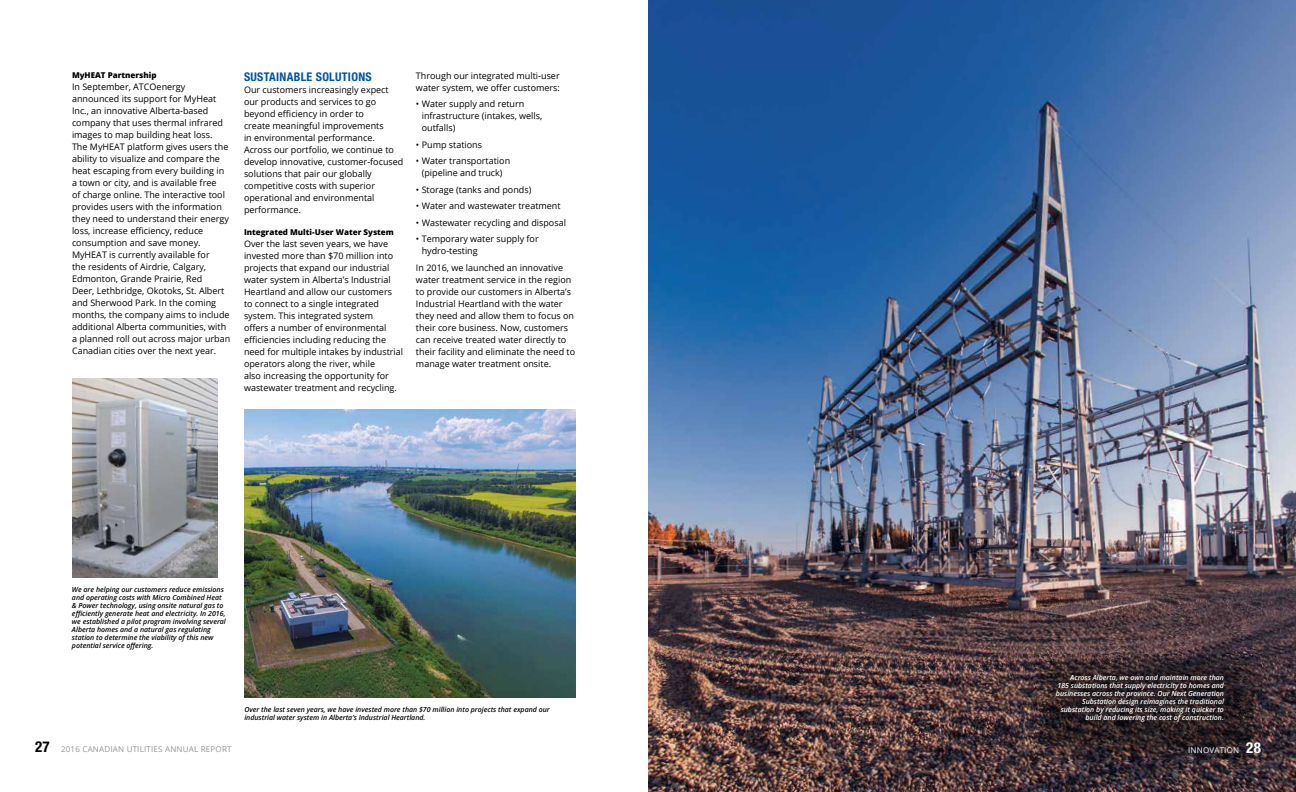
<style>
.page{position:relative;width:1296px;height:792px;background:#fff}
.page>*{position:absolute;margin:0;border:0;box-sizing:border-box;transform-origin:0 0}
.t1{font:700 condensed 12px "Helvetica Neue LT Pro";letter-spacing:.025em;color:#0054a6}
.t2{font:9px/12px "Open Sans";color:#000}
.t3{font:800 8px "Open Sans";color:#000}
.t4{font:8px "Open Sans";letter-spacing:.025em;color:#939598}
.t5{font:8px "Open Sans";letter-spacing:.025em;color:#fff}
.t6{font:italic 600 7px/8px "Open Sans";color:#000}
.t7{font:italic 600 7px/8px "Open Sans";color:#fff;text-align:right}
.s1{font-family:"Helvetica Neue LT Pro";font-weight:700;font-stretch:condensed;font-size:15px;color:#000}
.s2{font-family:"Helvetica Neue LT Pro";font-weight:700;font-stretch:condensed;font-size:15px}
</style>
<div class="page">
<img style="left:245px;top:410px;width:331px;height:288px">
<img style="left:72px;top:378px;width:145px;height:199px">
<img style="left:648px;top:0;width:648px;height:792px">
<svg style="left:1035px;top:654px;width:226px;height:106px;background:#312528"></svg>
<p class="t3" style="left:72px;top:69px;width:86px">MyHEAT Partnership</p>
<p class="t2" style="left:72px;top:81px;width:160px">In September, ATCOenergy announced its support for MyHeat Inc., an innovative Alberta-based company that uses thermal infrared images to map building heat loss.<br>The MyHEAT platform gives users the ability to visualize and compare the heat escaping from every building in a town or city, and is available free<br>of charge online. The interactive tool provides users with the information they need to understand their energy loss, increase efficiency, reduce consumption and save money.<br>MyHEAT is currently available for<br>the residents of Airdrie, Calgary, Edmonton, Grande Prairie, Red<br>Deer, Lethbridge, Okotoks, St. Albert and Sherwood Park. In the coming months, the company aims to include additional Alberta communities, with a planned roll out across major urban Canadian cities over the next year.</p>
<h1 class="t1" style="left:244px;top:69px;width:129px">SUSTAINABLE SOLUTIONS</h1>
<p class="t2" style="left:244px;top:83px;width:161px">Our customers increasingly expect our products and services to go beyond efficiency in order to<br>create meaningful improvements<br>in environmental performance.<br>Across our portfolio, we continue to develop innovative, customer-focused solutions that pair our globally competitive costs with superior operational and environmental performance.</p>
<p class="t3" style="left:244px;top:226px;width:151px">Integrated Multi-User Water System</p>
<p class="t2" style="left:244px;top:237px;width:161px">Over the last seven years, we have invested more than $70 million into projects that expand our industrial water system in Alberta’s Industrial Heartland and allow our customers<br>to connect to a single integrated system. This integrated system<br>offers a number of environmental efficiencies including reducing the need for multiple intakes by industrial operators along the river, while<br>also increasing the opportunity for wastewater treatment and recycling.</p>
<p class="t2" style="left:416px;top:69px;width:145px">Through our integrated multi-user water system, we offer customers:</p>
<p class="t2" style="left:422px;top:98px;width:122px;text-indent:-6px">• Water supply and return infrastructure (intakes, wells, outfalls)</p>
<p class="t2" style="left:416px;top:138px;width:68px">• Pump stations</p>
<p class="t2" style="left:416px;top:155px;width:96px;text-align:center">• Water transportation (pipeline and truck)</p>
<p class="t2" style="left:416px;top:183px;width:117px">• Storage (tanks and ponds)</p>
<p class="t2" style="left:416px;top:200px;width:146px">• Water and wastewater treatment</p>
<p class="t2" style="left:416px;top:216px;width:152px">• Wastewater recycling and disposal</p>
<p class="t2" style="left:422px;top:233px;width:118px;text-indent:-6px">• Temporary water supply for hydro-testing</p>
<p class="t2" style="left:416px;top:261px;width:161px">In 2016, we launched an innovative water treatment service in the region to provide our customers in Alberta’s Industrial Heartland with the water they need and allow them to focus on their core business. Now, customers can receive treated water directly to their facility and eliminate the need to manage water treatment onsite.</p>
<p class="t6" style="left:72px;top:585px;width:155px">We are helping our customers reduce emissions and operating costs with Micro Combined Heat &amp; Power technology, using onsite natural gas to efficiently generate heat and electricity. In 2016, we established a pilot program involving several Alberta homes and a natural gas regulating station to determine the viability of this new potential service offering.</p>
<p class="t4" style="left:35px;top:743px;width:198px"><span class="s1">27</span> 2016 CANADIAN UTILITIES ANNUAL REPORT</p>
<p class="t6" style="left:244px;top:705px;width:307px">Over the last seven years, we have invested more than $70 million into projects that expand our industrial water system in Alberta’s Industrial Heartland.</p>
<p class="t7" style="left:1056px;top:673px;width:170px">Across Alberta, we own and maintain more than<br>185 substations that supply electricity to homes and businesses across the province. Our Next Generation Substation design reimagines the traditional substation by reducing its size, making it quicker to build and lowering the cost of construction.</p>
<p class="t5" style="left:1188px;top:744px;width:74px">INNOVATION <span class="s2">28</span></p>
</div>
